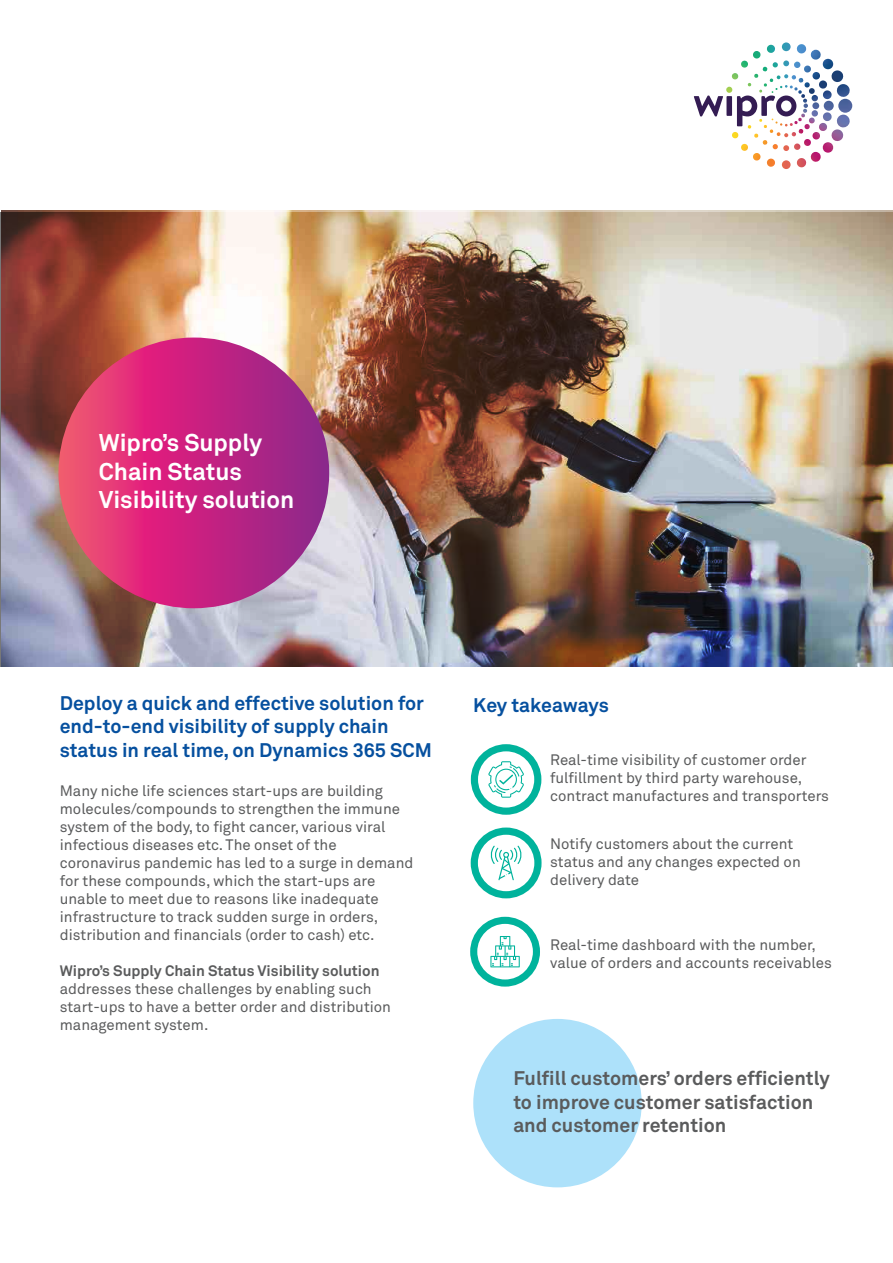
<style>
.page{position:relative;width:893px;height:1263px;background:#fff}
.page>*{position:absolute;margin:0;border:0;box-sizing:border-box;transform-origin:0 0}
.t1{font:700 24px/28.8px "Wipro Akkurat";color:#fff}
.t2{font:700 19.5px/23.4px "Wipro Akkurat";color:#06509f}
.t3{font:700 19.5px/23.4px "Wipro Akkurat";color:#5a5b5c}
.t4{font:15px/18px "Wipro Akkurat";color:#5a5b5c}
.t5{font:700 15px "Wipro Akkurat";color:#5a5b5c}
</style>
<div class="page">
<div style="left:471px;top:744px;width:70px;height:71px;background:#00b39c;border-radius:50%"></div>
<div style="left:478px;top:751px;width:56px;height:56px;background:#fff;border-radius:50%"></div>
<svg style="left:488px;top:761px;width:36px;height:37px"></svg>
<svg style="left:471px;top:827px;width:71px;height:71px"></svg>
<div style="left:478px;top:835px;width:56px;height:56px;background:#fff;border-radius:50%"></div>
<svg style="left:490px;top:846px;width:32px;height:34px"></svg>
<img style="left:0;top:212px;width:893px;height:455px">
<svg style="left:58px;top:337px;width:271px;height:271px;background:#c8297f"></svg>
<div style="left:470px;top:917px;width:70px;height:69px;background:#00b39c;border-radius:50%"></div>
<div style="left:477px;top:924px;width:56px;height:55px;background:#fff;border-radius:50%"></div>
<svg style="left:490px;top:936px;width:30px;height:31px"></svg>
<svg style="left:694px;top:96px;width:29px;height:20px"></svg>
<div style="left:726px;top:96px;width:6px;height:20px;background:#341c53"></div>
<svg style="left:737px;top:96px;width:59px;height:30px"></svg>
<img style="left:731px;top:42px;width:113px;height:41px">
<div style="left:473px;top:1019px;width:169px;height:168px;background:#ade1fa;border-radius:50%"></div>
<h1 class="t1" style="left:99px;top:428px;width:197px">Wipro’s Supply<br>Chain Status<br>Visibility solution</h1>
<h2 class="t2" style="left:60px;top:691px;width:374px">Deploy a quick and effective solution for end-to-end visibility of supply chain status in real time, on Dynamics 365 SCM</h2>
<h2 class="t2" style="left:473px;top:693px;width:137px">Key takeaways</h2>
<p class="t4" style="left:550px;top:751px;width:280px">Real-time visibility of customer order fulfillment by third party warehouse, contract manufactures and transporters</p>
<p class="t4" style="left:60px;top:782px;width:355px">Many niche life sciences start-ups are building molecules/compounds to strengthen the immune system of the body, to fight cancer, various viral infectious diseases etc. The onset of the coronavirus pandemic has led to a surge in demand for these compounds, which the start-ups are unable to meet due to reasons like inadequate infrastructure to track sudden surge in orders, distribution and financials (order to cash) etc.</p>
<p class="t5" style="left:60px;top:961px;width:321px">Wipro’s Supply Chain Status Visibility solution</p>
<p class="t4" style="left:60px;top:980px;width:333px">addresses these challenges by enabling such start-ups to have a better order and distribution management system.</p>
<p class="t4" style="left:550px;top:835px;width:252px">Notify customers about the current status and any changes expected on delivery date</p>
<p class="t4" style="left:550px;top:935px;width:283px">Real-time dashboard with the number, value of orders and accounts receivables</p>
<h2 class="t3" style="left:513px;top:1067px;width:318px">Fulfill customers’ orders efficiently to improve customer satisfaction and customer retention</h2>
</div>
